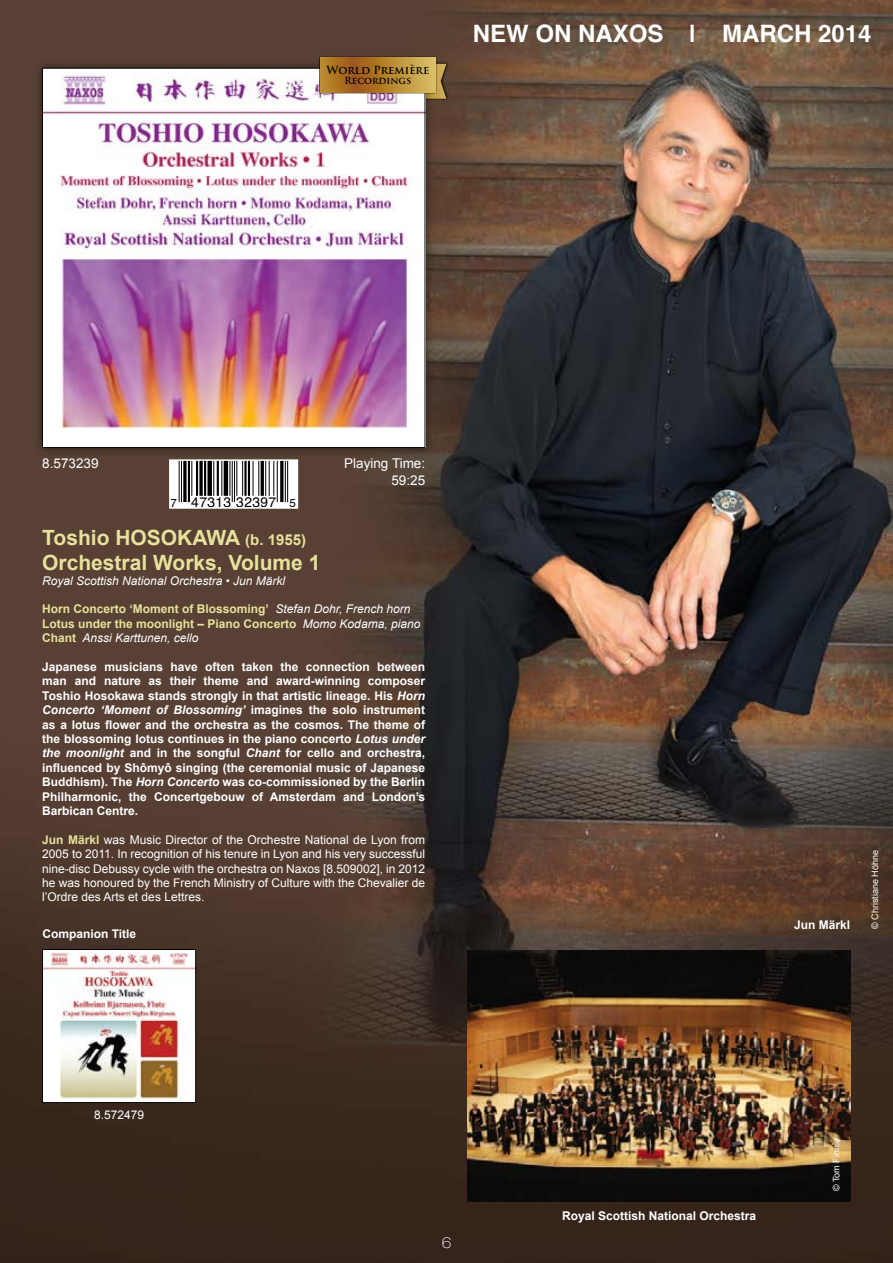
<style>
.page{position:relative;width:893px;height:1263px;background:#fff}
.page>*{position:absolute;margin:0;border:0;box-sizing:border-box;transform-origin:0 0}
.t1{font:700 24px "Helvetica";color:#fff}
.t2{font:700 21px/25.2px "Arial";color:#e7e29b}
.t3{font:100 expanded 15px "Helvetica Neue";color:#fff}
.t4{font:13.8px "Helvetica";letter-spacing:.025em;color:#000}
.t5{font:13.5px/16.2px "Arial";color:#fff;text-align:right}
.t6{font:700 12px/14.4px "Arial";color:#fff;text-align:justify}
.t7{font:12px/14.4px "Arial";color:#fff;text-align:justify}
.t8{font:700 12px/14.4px "Arial";color:#e7e29b}
.t9{font:italic 12px "Arial";color:#fff}
.t10{font:700 11.1px "Trajan Pro";color:#000}
.t11{font:700 9.6px "Trajan Pro";color:#000}
.t12{font:9px "Arial";color:#fff}
.s1{font-size:11.55px}
.s2{font-size:15px}
.s3{font-weight:400;font-style:italic;color:#fff}
.s4{font-style:italic}
.s5{font-weight:700;color:#e7e29b}
</style>
<div class="page">
<img style="left:0;top:0;width:893px;height:1263px">
<svg style="left:172px;top:462px;width:123px;height:44px"></svg>
<hr style="left:179px;top:460px;width:1px;height:42px;background:#000">
<hr style="left:181px;top:460px;width:1px;height:42px;background:#000">
<svg style="left:183px;top:462px;width:4px;height:40px"></svg>
<hr style="left:188px;top:460px;width:2px;height:42px;background:#000">
<hr style="left:191px;top:460px;width:1px;height:36px;background:#000">
<hr style="left:196px;top:460px;width:2px;height:36px;background:#000">
<svg style="left:199px;top:462px;width:4px;height:34px"></svg>
<hr style="left:204px;top:460px;width:2px;height:36px;background:#000">
<div style="left:207px;top:460px;width:5px;height:36px;background:#000"></div>
<hr style="left:213px;top:460px;width:1px;height:36px;background:#000">
<hr style="left:217px;top:460px;width:2px;height:36px;background:#000">
<hr style="left:221px;top:460px;width:1px;height:36px;background:#000">
<hr style="left:224px;top:460px;width:4px;height:36px;background:#000">
<hr style="left:229px;top:460px;width:1px;height:36px;background:#000">
<hr style="left:232px;top:460px;width:1px;height:42px;background:#000">
<hr style="left:234px;top:460px;width:1px;height:42px;background:#000">
<hr style="left:236px;top:460px;width:1px;height:36px;background:#000">
<hr style="left:242px;top:460px;width:1px;height:36px;background:#000">
<hr style="left:244px;top:460px;width:3px;height:36px;background:#000">
<hr style="left:248px;top:460px;width:2px;height:36px;background:#000">
<hr style="left:253px;top:460px;width:1px;height:36px;background:#000">
<hr style="left:258px;top:460px;width:1px;height:36px;background:#000">
<hr style="left:261px;top:460px;width:3px;height:36px;background:#000">
<hr style="left:265px;top:460px;width:1px;height:36px;background:#000">
<hr style="left:269px;top:460px;width:1px;height:36px;background:#000">
<hr style="left:273px;top:460px;width:1px;height:36px;background:#000">
<hr style="left:277px;top:460px;width:1px;height:42px;background:#000">
<hr style="left:280px;top:460px;width:3px;height:42px;background:#000">
<hr style="left:285px;top:460px;width:1px;height:42px;background:#000">
<hr style="left:287px;top:460px;width:1px;height:42px;background:#000">
<div style="left:169px;top:459px;width:129px;height:50px;border:2px solid #fff"></div>
<svg style="left:434px;top:62px;width:14px;height:38px"></svg>
<svg style="left:434px;top:64px;width:12px;height:35px"></svg>
<div style="left:33px;top:59px;width:401px;height:398px;background:#000;opacity:.5"></div>
<img style="left:44px;top:70px;width:379px;height:376px">
<img style="left:468px;top:950px;width:382px;height:252px">
<svg style="left:319px;top:55px;width:118px;height:39px"></svg>
<svg style="left:320px;top:57px;width:116px;height:35px;background:#b78532"></svg>
<img style="left:44px;top:951px;width:150px;height:150px">
<div style="left:42px;top:949px;width:154px;height:154px;border:1px solid #000"></div>
<p class="t10" style="left:327px;top:63px;width:104px">World Première</p>
<p class="t11" style="left:345px;top:74px;width:68px">Recordings</p>
<h1 class="t1" style="left:473px;top:15px;width:400px">NEW ON NAXOS | MARCH 2014</h1>
<p class="t5" style="left:42px;top:456px;width:58px">8.573239</p>
<p class="t4" style="left:170px;top:491px;width:127px"><span class="s1">7</span> 47313 32397 <span class="s1">5</span></p>
<p class="t5" style="left:344px;top:456px;width:83px">Playing Time:<br>59:25</p>
<h2 class="t2" style="left:42px;top:526px;width:280px">Toshio HOSOKAWA <span class="s2">(b. 1955)<br></span>Orchestral Works, Volume 1</h2>
<p class="t9" style="left:42px;top:573px;width:244px">Royal Scottish National Orchestra • Jun Märkl</p>
<p class="t8" style="left:42px;top:602px;width:380px">Horn Concerto ‘Moment of Blossoming’ <span class="s3">Stefan Dohr, French horn<br></span>Lotus under the moonlight – Piano Concerto <span class="s3">Momo Kodama, piano<br></span>Chant <span class="s3">Anssi Karttunen, cello</span></p>
<p class="t6" style="left:42px;top:660px;width:384px">Japanese musicians have often taken the connection between man and nature as their theme and award-winning composer Toshio Hosokawa stands strongly in that artistic lineage. His <span class="s4">Horn Concerto ‘Moment of Blossoming’</span> imagines the solo instrument as a lotus flower and the orchestra as the cosmos. The theme of the blossoming lotus continues in the piano concerto <span class="s4">Lotus under the moonlight</span> and in the songful <span class="s4">Chant</span> for cello and orchestra, influenced by Shômyô singing (the ceremonial music of Japanese Buddhism). The <span class="s4">Horn Concerto</span> was co-commissioned by the Berlin Philharmonic, the Concertgebouw of Amsterdam and London’s Barbican Centre.</p>
<p class="t7" style="left:42px;top:832px;width:384px"><span class="s5">Jun Märkl</span> was Music Director of the Orchestre National de Lyon from 2005 to 2011. In recognition of his tenure in Lyon and his very successful nine-disc Debussy cycle with the orchestra on Naxos [8.509002], in 2012 he was honoured by the French Ministry of Culture with the Chevalier de l’Ordre des Arts et des Lettres.</p>
<p class="t6" style="left:42px;top:927px;width:95px">Companion Title</p>
<p class="t7" style="left:94px;top:1108px;width:52px">8.572479</p>
<p class="t3" style="left:442px;top:1233px;width:11px">6</p>
<p class="t6" style="left:794px;top:918px;width:58px">Jun Märkl</p>
<p class="t12" style="left:869px;top:929px;width:80px;rotate:-90deg">© Christiane Höhne</p>
<p class="t6" style="left:562px;top:1209px;width:196px">Royal Scottish National Orchestra</p>
<p class="t12" style="left:830px;top:1191px;width:54px;rotate:-90deg">© Tom Finnie</p>
</div>
